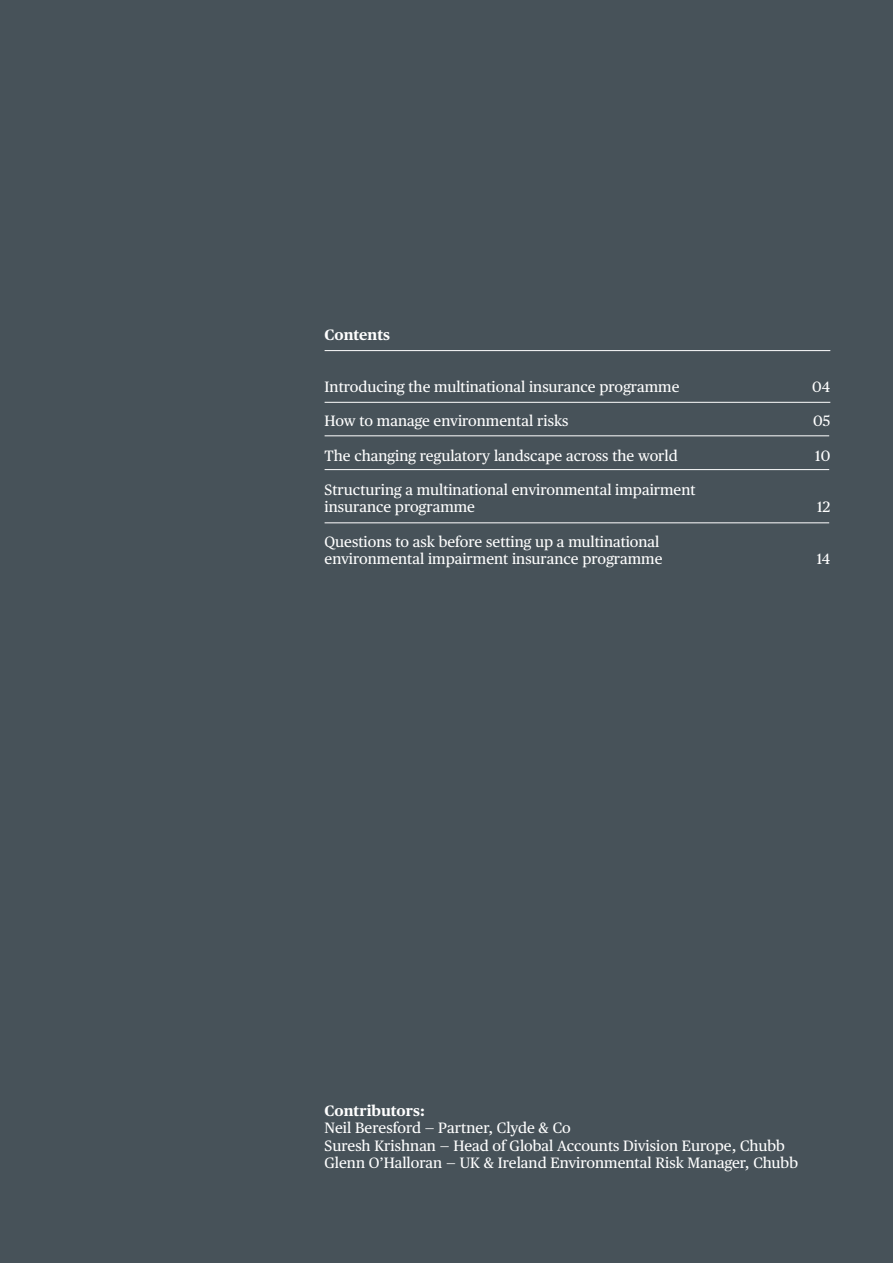
<style>
.page{position:relative;width:893px;height:1263px;background:#475259}
.page>*{position:absolute;margin:0;border:0;box-sizing:border-box;transform-origin:0 0}
.Body_Copy_10_11_5{font:15px/17.2px "Publico Text";color:#fff}
.Body_Copy_10_11_5-2{font:700 15px "Publico Text";color:#fff}
.Body_Subhead_10_11_5{font:700 15px "Publico Text";color:#fff}
</style>
<div class="page">
<hr style="left:325px;top:350px;width:505px;height:1px;background:#fff">
<hr style="left:325px;top:402px;width:505px;height:1px;background:#fff">
<hr style="left:325px;top:435px;width:504px;height:1px;background:#fff">
<hr style="left:325px;top:469px;width:504px;height:1px;background:#fff">
<hr style="left:325px;top:522px;width:504px;height:1px;background:#fff">
<p class="Body_Subhead_10_11_5" style="left:325px;top:323px;width:67px">Contents</p>
<p class="Body_Copy_10_11_5" style="left:325px;top:377px;width:356px">Introducing the multinational insurance programme</p>
<p class="Body_Copy_10_11_5" style="left:812px;top:377px;width:20px">04</p>
<p class="Body_Copy_10_11_5" style="left:325px;top:411px;width:245px">How to manage environmental risks</p>
<p class="Body_Copy_10_11_5" style="left:813px;top:411px;width:19px">05</p>
<p class="Body_Copy_10_11_5" style="left:325px;top:446px;width:355px">The changing regulatory landscape across the world</p>
<p class="Body_Copy_10_11_5" style="left:815px;top:446px;width:17px">10</p>
<p class="Body_Copy_10_11_5" style="left:325px;top:480px;width:372px">Structuring a multinational environmental impairment insurance programme</p>
<p class="Body_Copy_10_11_5" style="left:817px;top:498px;width:15px">12</p>
<p class="Body_Copy_10_11_5" style="left:325px;top:532px;width:339px">Questions to ask before setting up a multinational environmental impairment insurance programme</p>
<p class="Body_Copy_10_11_5" style="left:817px;top:549px;width:15px">14</p>
<p class="Body_Copy_10_11_5-2" style="left:325px;top:1099px;width:102px">Contributors:</p>
<p class="Body_Copy_10_11_5" style="left:325px;top:1119px;width:248px">Neil Beresford — Partner, Clyde &amp; Co</p>
<p class="Body_Copy_10_11_5" style="left:325px;top:1136px;width:462px">Suresh Krishnan — Head of Global Accounts Division Europe, Chubb</p>
<p class="Body_Copy_10_11_5" style="left:325px;top:1153px;width:475px">Glenn O’Halloran — UK &amp; Ireland Environmental Risk Manager, Chubb</p>
</div>
